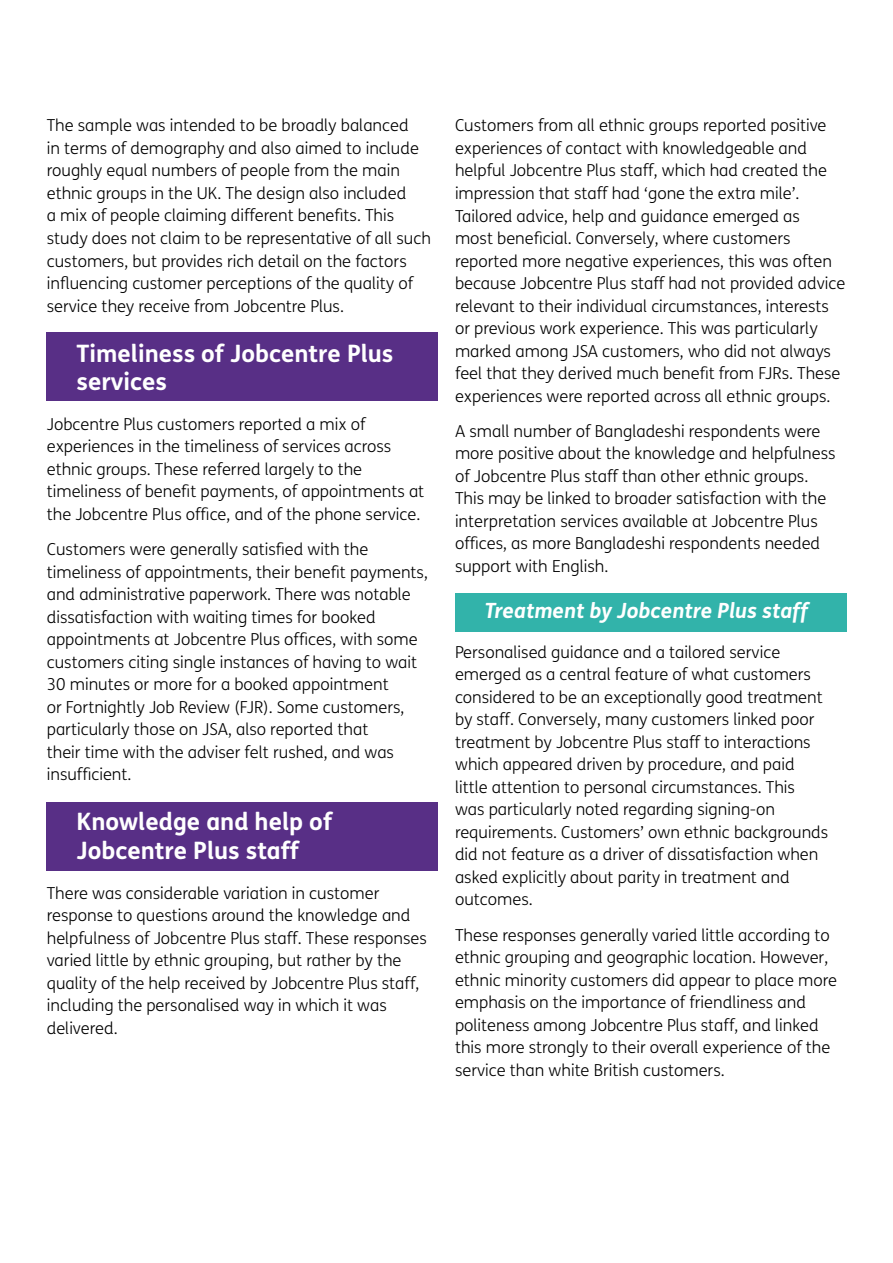
<style>
.page{position:relative;width:893px;height:1263px;background:#fff}
.page>*{position:absolute;margin:0;border:0;box-sizing:border-box;transform-origin:0 0}
.titlehead3{font:700 24px/28.8px "FS Me";color:#fff}
.titlehead4{font:italic 700 21px "FS Me";color:#fff}
.Maintext{font:300 16.5px/22.5px "FS Me";color:#000}
</style>
<div class="page">
<div style="left:455px;top:593px;width:391px;height:39px;background:#32b3aa"></div>
<div style="left:47px;top:802px;width:391px;height:68px;background:#582f86"></div>
<div style="left:47px;top:333px;width:391px;height:68px;background:#582f86"></div>
<p class="Maintext" style="left:47px;top:114px;width:386px">The sample was intended to be broadly balanced<br>in terms of demography and also aimed to include roughly equal numbers of people from the main ethnic groups in the UK. The design also included<br>a mix of people claiming different benefits. This study does not claim to be representative of all such customers, but provides rich detail on the factors influencing customer perceptions of the quality of service they receive from Jobcentre Plus.</p>
<p class="titlehead3" style="left:77px;top:337px;width:318px">Timeliness of Jobcentre Plus services</p>
<p class="Maintext" style="left:47px;top:412px;width:379px">Jobcentre Plus customers reported a mix of experiences in the timeliness of services across ethnic groups. These referred largely to the timeliness of benefit payments, of appointments at the Jobcentre Plus office, and of the phone service.</p>
<p class="Maintext" style="left:47px;top:538px;width:383px">Customers were generally satisfied with the timeliness of appointments, their benefit payments, and administrative paperwork. There was notable dissatisfaction with waiting times for booked appointments at Jobcentre Plus offices, with some customers citing single instances of having to wait 30 minutes or more for a booked appointment<br>or Fortnightly Job Review (FJR). Some customers, particularly those on JSA, also reported that<br>their time with the adviser felt rushed, and was insufficient.</p>
<p class="titlehead3" style="left:77px;top:806px;width:257px">Knowledge and help of<br>Jobcentre Plus staff</p>
<p class="Maintext" style="left:47px;top:881px;width:382px">There was considerable variation in customer response to questions around the knowledge and helpfulness of Jobcentre Plus staff. These responses varied little by ethnic grouping, but rather by the quality of the help received by Jobcentre Plus staff, including the personalised way in which it was delivered.</p>
<p class="Maintext" style="left:455px;top:114px;width:392px">Customers from all ethnic groups reported positive experiences of contact with knowledgeable and helpful Jobcentre Plus staff, which had created the impression that staff had ‘gone the extra mile’.<br>Tailored advice, help and guidance emerged as<br>most beneficial. Conversely, where customers reported more negative experiences, this was often because Jobcentre Plus staff had not provided advice relevant to their individual circumstances, interests or previous work experience. This was particularly marked among JSA customers, who did not always feel that they derived much benefit from FJRs. These experiences were reported across all ethnic groups.</p>
<p class="Maintext" style="left:455px;top:419px;width:382px">A small number of Bangladeshi respondents were more positive about the knowledge and helpfulness of Jobcentre Plus staff than other ethnic groups.<br>This may be linked to broader satisfaction with the interpretation services available at Jobcentre Plus offices, as more Bangladeshi respondents needed support with English.</p>
<p class="titlehead4" style="left:485px;top:594px;width:325px">Treatment by Jobcentre Plus staff</p>
<p class="Maintext" style="left:455px;top:640px;width:375px">Personalised guidance and a tailored service emerged as a central feature of what customers considered to be an exceptionally good treatment by staff. Conversely, many customers linked poor treatment by Jobcentre Plus staff to interactions which appeared driven by procedure, and paid little attention to personal circumstances. This was particularly noted regarding signing-on requirements. Customers’ own ethnic backgrounds did not feature as a driver of dissatisfaction when asked explicitly about parity in treatment and outcomes.</p>
<p class="Maintext" style="left:455px;top:923px;width:384px">These responses generally varied little according to ethnic grouping and geographic location. However, ethnic minority customers did appear to place more emphasis on the importance of friendliness and politeness among Jobcentre Plus staff, and linked this more strongly to their overall experience of the service than white British customers.</p>
</div>
